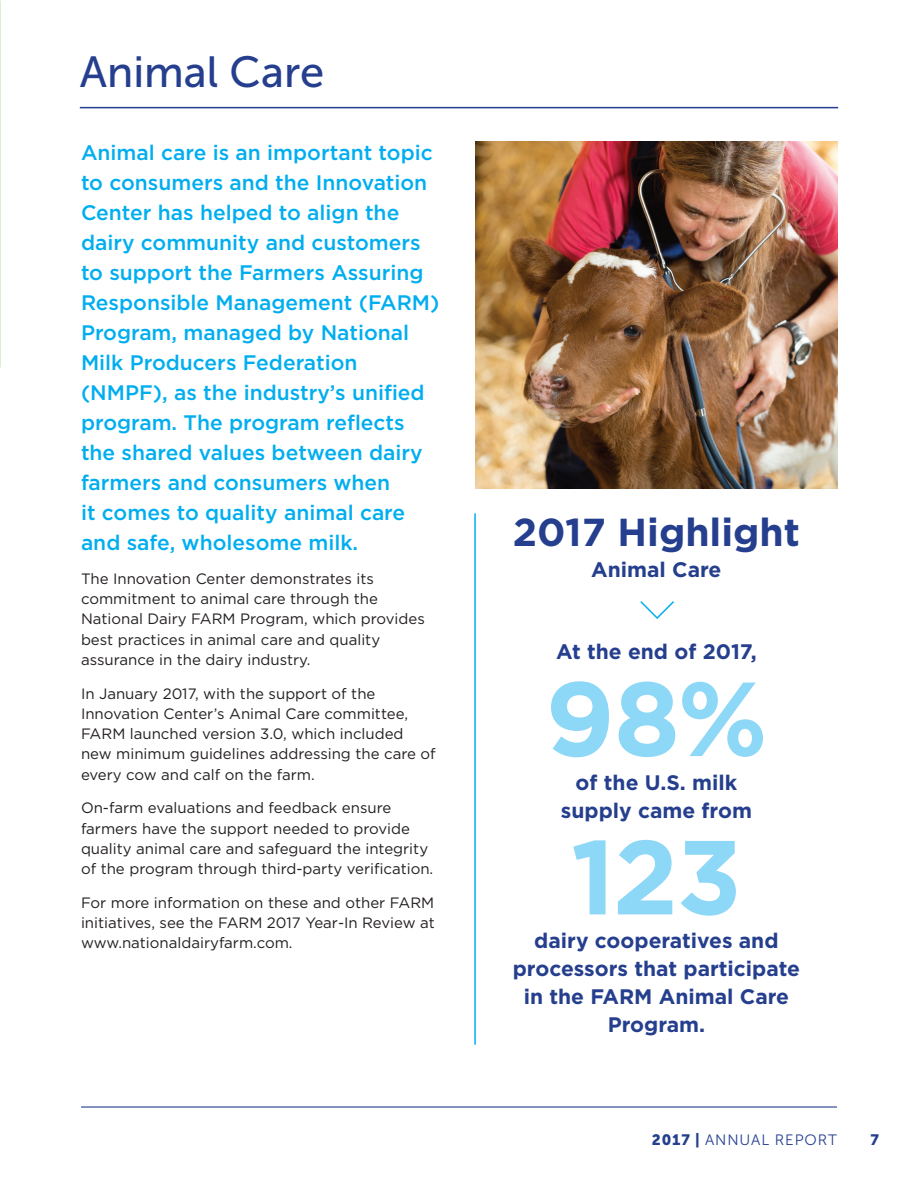
<style>
.page{position:relative;width:918px;height:1188px;background:#fff}
.page>*{position:absolute;margin:0;border:0;box-sizing:border-box;transform-origin:0 0}
.t1{font:700 105px/158.4px "Gotham";color:#8dd7f7}
.t2{font:43.5px "Museo Sans 500";color:#253f8e}
.t3{font:700 39px "Gotham";color:#253f8e}
.t4{font:500 21px/30px "Gotham";color:#00aeef}
.t5{font:700 21px/28.2px "Gotham";color:#253f8e;text-align:center}
.t6{font:15px/20.2px "Gotham";color:#231f20}
.t7{font:15px "Museo Sans 300";letter-spacing:.06em;color:#253f8e}
.t8{font:15px "Museo Sans 900";color:#253f8e}
.s1{font-family:"Museo Sans 900"}
</style>
<div class="page">
<hr style="left:81px;top:1106px;width:756px;height:2px;background:#253f8e">
<img style="left:0;top:0;width:1px;height:367px">
<hr style="left:474px;top:513px;width:2px;height:532px;background:#00aeef">
<img style="left:475px;top:141px;width:362px;height:347px">
<hr style="left:80px;top:107px;width:758px;height:1px;background:#253f8e">
<svg style="left:640px;top:601px;width:34px;height:18px"></svg>
<h2 class="t2" style="left:80px;top:48px;width:246px">Animal Care</h2>
<p class="t4" style="left:81px;top:137px;width:360px">Animal care is an important topic to consumers and the Innovation<br>Center has helped to align the dairy community and customers to support the Farmers Assuring<br>Responsible Management (FARM)<br>Program, managed by National<br>Milk Producers Federation (NMPF), as the industry’s unified program. The program reflects the shared values between dairy farmers and consumers when<br>it comes to quality animal care and safe, wholesome milk.</p>
<p class="t6" style="left:81px;top:568px;width:345px">The Innovation Center demonstrates its commitment to animal care through the National Dairy FARM Program, which provides best practices in animal care and quality assurance in the dairy industry.</p>
<p class="t6" style="left:81px;top:683px;width:356px">In January 2017, with the support of the Innovation Center’s Animal Care committee, FARM launched version 3.0, which included new minimum guidelines addressing the care of every cow and calf on the farm.</p>
<p class="t6" style="left:81px;top:798px;width:354px">On-farm evaluations and feedback ensure farmers have the support needed to provide quality animal care and safeguard the integrity of the program through third-party verification.</p>
<p class="t6" style="left:81px;top:892px;width:355px;text-align:justify">For more information on these and other FARM initiatives, see the FARM 2017 Year-In Review at www.nationaldairyfarm.com.</p>
<h3 class="t3" style="left:513px;top:509px;width:289px">2017 Highlight</h3>
<h3 class="t5" style="left:591px;top:555px;width:132px">Animal Care</h3>
<h3 class="t5" style="left:556px;top:637px;width:202px">At the end of 2017,</h3>
<h1 class="t1" style="left:545px;top:637px;width:224px">98%<br>123</h1>
<h3 class="t5" style="left:561px;top:768px;width:193px">of the U.S. milk supply came from</h3>
<h3 class="t5" style="left:513px;top:926px;width:289px">dairy cooperatives and processors that participate in the FARM Animal Care<br>Program.</h3>
<p class="t7" style="left:652px;top:1132px;width:187px"><span class="s1">2017 |</span> ANNUAL REPORT</p>
<p class="t8" style="left:870px;top:1131px;width:10px">7</p>
</div>
